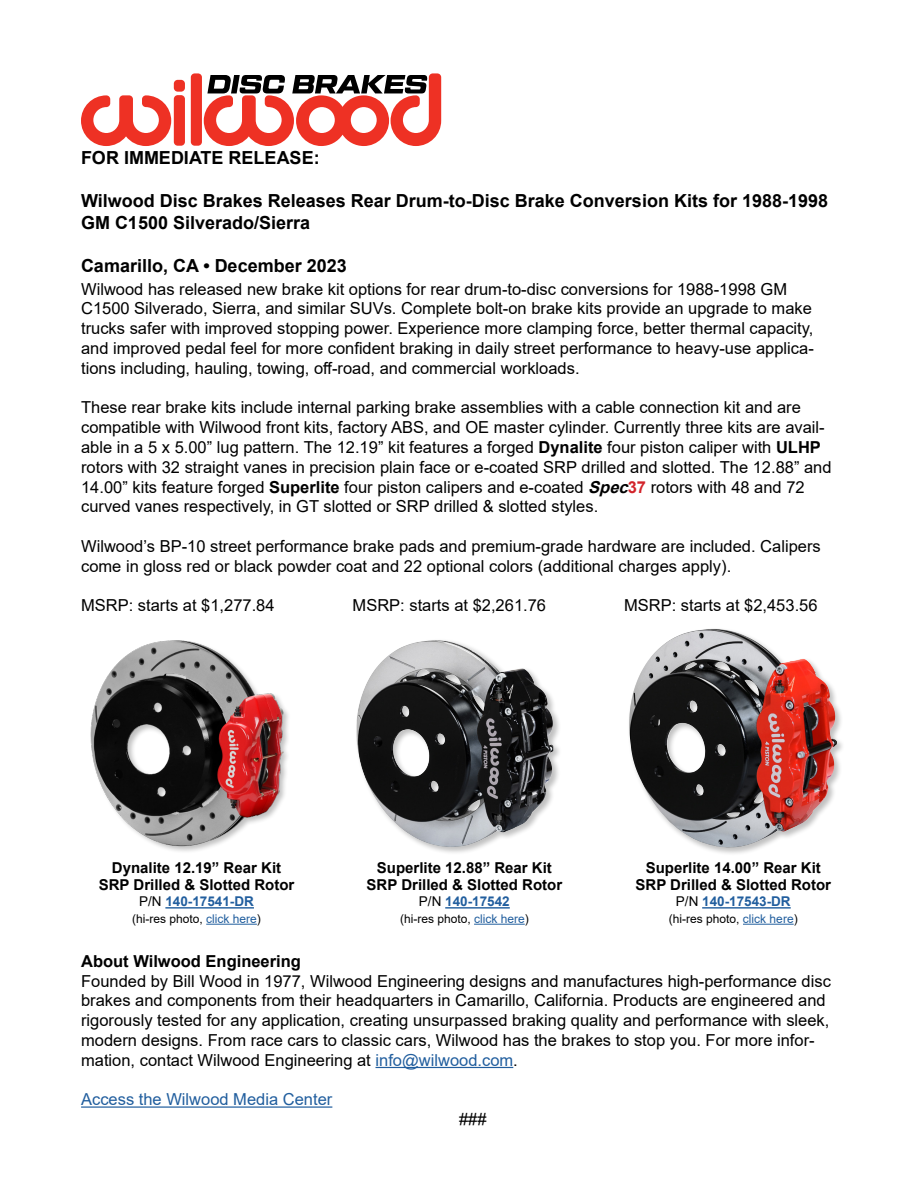
<style>
.page{position:relative;width:918px;height:1188px;background:#fff}
.page>*{position:absolute;margin:0;border:0;box-sizing:border-box;transform-origin:0 0}
.t1{font:700 18px/21.6px "Arial";color:#000}
.t2{font:16.5px/19.8px "Arial";color:#000}
.t3{font:16.5px "Arial";color:#215e9e}
.t4{font:700 16.5px "Arial";color:#000}
.t5{font:700 15px "Arial";color:#000}
.t6{font:700 13.5px "Arial";color:#215e9e}
.t7{font:12px "Arial";color:#000}
.s1{font-weight:700}
.s2{font-weight:700;font-style:italic}
.s3{font-weight:700;color:#d2232a}
.s4{font-weight:400;color:#000}
.s5{color:#215e9e}
</style>
<div class="page">
<div style="left:174px;top:80px;width:11px;height:12px;background:#ee3124;border-radius:4px"></div>
<div style="left:174px;top:95px;width:11px;height:51px;background:#ee3124;border-radius:4px"></div>
<div style="left:191px;top:73px;width:11px;height:73px;background:#ee3124;border-radius:4px"></div>
<svg style="left:81px;top:95px;width:90px;height:51px"></svg>
<svg style="left:204px;top:73px;width:237px;height:73px"></svg>
<hr style="left:376px;top:1067px;width:137px;height:1px;background:#215e9e">
<hr style="left:81px;top:1106px;width:251px;height:2px;background:#215e9e">
<hr style="left:165px;top:907px;width:89px;height:2px;background:#215e9e">
<hr style="left:206px;top:924px;width:51px;height:1px;background:#215e9e">
<hr style="left:445px;top:907px;width:65px;height:2px;background:#215e9e">
<hr style="left:474px;top:924px;width:51px;height:1px;background:#215e9e">
<hr style="left:702px;top:907px;width:89px;height:2px;background:#215e9e">
<hr style="left:743px;top:924px;width:51px;height:1px;background:#215e9e">
<div style="left:90px;top:639px;width:201px;height:215px;background:#000;opacity:.25"></div>
<img style="left:90px;top:639px;width:194px;height:211px">
<div style="left:355px;top:638px;width:206px;height:218px;background:#000;opacity:.25"></div>
<img style="left:357px;top:640px;width:186px;height:207px">
<div style="left:628px;top:627px;width:217px;height:229px;background:#000;opacity:.25"></div>
<img style="left:629px;top:629px;width:187px;height:219px">
<p class="t1" style="left:81px;top:147px;width:240px">FOR IMMEDIATE RELEASE:</p>
<p class="t1" style="left:81px;top:190px;width:749px">Wilwood Disc Brakes Releases Rear Drum-to-Disc Brake Conversion Kits for 1988-1998<br>GM C1500 Silverado/Sierra</p>
<p class="t1" style="left:81px;top:255px;width:267px">Camarillo, CA • December 2023</p>
<p class="t2" style="left:81px;top:279px;width:734px">Wilwood has released new brake kit options for rear drum-to-disc conversions for 1988-1998 GM C1500 Silverado, Sierra, and similar SUVs. Complete bolt-on brake kits provide an upgrade to make trucks safer with improved stopping power. Experience more clamping force, better thermal capacity, and improved pedal feel for more confident braking in daily street performance to heavy-use applica&shy;tions including, hauling, towing, off-road, and commercial workloads.</p>
<p class="t2" style="left:81px;top:398px;width:752px">These rear brake kits include internal parking brake assemblies with a cable connection kit and are compatible with Wilwood front kits, factory ABS, and OE master cylinder. Currently three kits are avail&shy;able in a 5 x 5.00” lug pattern. The 12.19” kit features a forged <span class="s1">Dynalite</span> four piston caliper with <span class="s1">ULHP </span>rotors with 32 straight vanes in precision plain face or e-coated SRP drilled and slotted. The 12.88” and 14.00” kits feature forged <span class="s1">Superlite</span> four piston calipers and e-coated <span class="s2">Spec</span><span class="s3">37</span> rotors with 48 and 72 curved vanes respectively, in GT slotted or SRP drilled &amp; slotted styles.</p>
<p class="t2" style="left:81px;top:536px;width:741px">Wilwood’s BP-10 street performance brake pads and premium-grade hardware are included. Calipers come in gloss red or black powder coat and 22 optional colors (additional charges apply).</p>
<p class="t2" style="left:81px;top:596px;width:195px">MSRP: starts at $1,277.84</p>
<p class="t2" style="left:353px;top:596px;width:195px">MSRP: starts at $2,261.76</p>
<p class="t2" style="left:624px;top:596px;width:195px">MSRP: starts at $2,453.56</p>
<p class="t5" style="left:112px;top:858px;width:171px">Dynalite 12.19” Rear Kit</p>
<p class="t5" style="left:99px;top:874px;width:197px">SRP Drilled &amp; Slotted Rotor</p>
<p class="t6" style="left:139px;top:892px;width:116px"><span class="s4">P/N</span> 140-17541-DR</p>
<p class="t7" style="left:132px;top:910px;width:130px">(hi-res photo, <span class="s5">click here</span>)</p>
<p class="t5" style="left:377px;top:858px;width:177px">Superlite 12.88” Rear Kit</p>
<p class="t5" style="left:367px;top:874px;width:197px">SRP Drilled &amp; Slotted Rotor</p>
<p class="t6" style="left:419px;top:892px;width:92px"><span class="s4">P/N</span> 140-17542</p>
<p class="t7" style="left:400px;top:910px;width:130px">(hi-res photo, <span class="s5">click here</span>)</p>
<p class="t5" style="left:646px;top:858px;width:177px">Superlite 14.00” Rear Kit</p>
<p class="t5" style="left:636px;top:874px;width:197px">SRP Drilled &amp; Slotted Rotor</p>
<p class="t6" style="left:676px;top:892px;width:116px"><span class="s4">P/N</span> 140-17543-DR</p>
<p class="t7" style="left:669px;top:910px;width:130px">(hi-res photo, <span class="s5">click here</span>)</p>
<p class="t4" style="left:81px;top:949px;width:221px">About Wilwood Engineering</p>
<p class="t2" style="left:81px;top:971px;width:751px">Founded by Bill Wood in 1977, Wilwood Engineering designs and manufactures high-performance disc brakes and components from their headquarters in Camarillo, California. Products are engineered and rigorously tested for any application, creating unsurpassed braking quality and performance with sleek, modern designs. From race cars to classic cars, Wilwood has the brakes to stop you. For more infor&shy;mation, contact Wilwood Engineering at <span class="s5">info@wilwood.com</span>.</p>
<p class="t3" style="left:81px;top:1088px;width:253px">Access the Wilwood Media Center</p>
<p class="t2" style="left:459px;top:1109px;width:29px">###</p>
</div>
